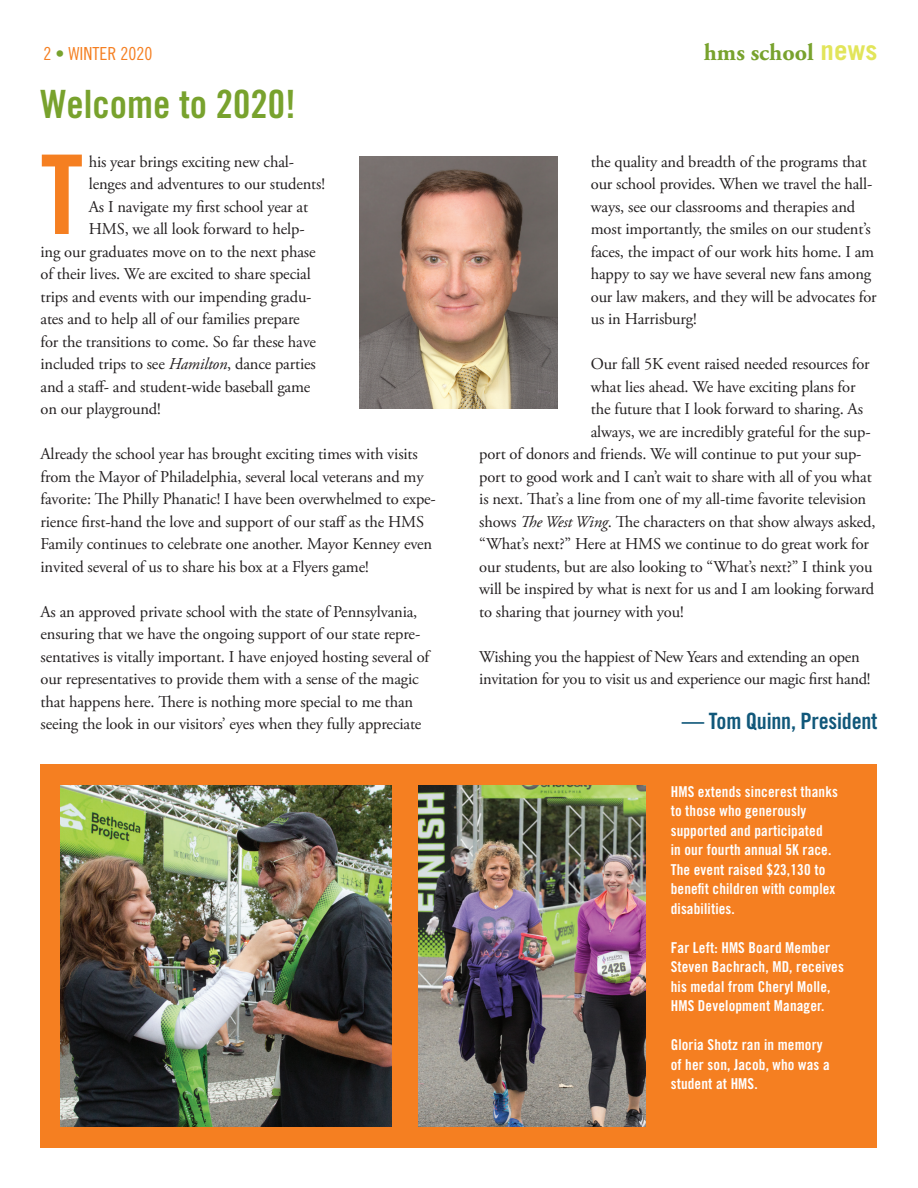
<style>
.page{position:relative;width:918px;height:1188px;background:#fff}
.page>*{position:absolute;margin:0;border:0;box-sizing:border-box;transform-origin:0 0}
.t1{font:109.95px "Trade Gothic Bold Cond Twenty";color:#f57f21}
.t2{font:39px "Trade Gothic Bold Cond Twenty";color:#78a22d}
.t3{font:700 24px "Adobe Garamond Pro";color:#78a22d}
.t4{font:22.5px "Trade Gothic Bold Cond Twenty";letter-spacing:-.01em;color:#11587a}
.t5{font:18px "Trade Gothic Cond Eighteen";color:#f57f21}
.t6{font:16.5px/22.5px "Adobe Garamond Pro";letter-spacing:-.01em;color:#231f20}
.t7{font:15px/19.5px "Trade Gothic Bold Cond Twenty";letter-spacing:.01em;color:#fff}
.s1{color:#78a22d}
.s2{font-family:"Trade Gothic";font-size:27px;color:#e2e55a}
.s3{font-style:italic}
</style>
<div class="page">
<img style="left:359px;top:156px;width:198px;height:253px">
<div style="left:40px;top:764px;width:838px;height:384px;background:#f57f21"></div>
<img style="left:60px;top:785px;width:332px;height:341px">
<img style="left:418px;top:785px;width:227px;height:341px">
<p class="t5" style="left:44px;top:43px;width:110px">2 <span class="s1">•</span> WINTER 2020</p>
<h3 class="t3" style="left:704px;top:39px;width:175px">hms school <span class="s2">news</span></h3>
<h2 class="t2" style="left:40px;top:81px;width:257px">Welcome to 2020!</h2>
<h1 class="t1" style="left:40px;top:128px;width:44px">T</h1>
<p class="t6" style="left:89px;top:151px;width:207px">his year brings exciting new chal-</p>
<p class="t6" style="left:89px;top:173px;width:238px">lenges and adventures to our students!</p>
<p class="t6" style="left:89px;top:196px;width:221px">As I navigate my first school year at</p>
<p class="t6" style="left:89px;top:218px;width:217px">HMS, we all look forward to help-</p>
<p class="t6" style="left:41px;top:241px;width:277px">ing our graduates move on to the next phase</p>
<p class="t6" style="left:41px;top:263px;width:272px">of their lives. We are excited to share special</p>
<p class="t6" style="left:41px;top:286px;width:273px">trips and events with our impending gradu-</p>
<p class="t6" style="left:41px;top:308px;width:261px">ates and to help all of our families prepare</p>
<p class="t6" style="left:41px;top:331px;width:277px">for the transitions to come. So far these have</p>
<p class="t6" style="left:41px;top:353px;width:277px">included trips to see <span class="s3">Hamilton</span>, dance parties</p>
<p class="t6" style="left:41px;top:376px;width:271px">and a staff- and student-wide baseball game</p>
<p class="t6" style="left:41px;top:398px;width:122px">on our playground!</p>
<p class="t6" style="left:41px;top:443px;width:397px">Already the school year has brought exciting times with visits from the Mayor of Philadelphia, several local veterans and my favorite: The Philly Phanatic! I have been overwhelmed to expe&shy;rience first-hand the love and support of our staff as the HMS Family continues to celebrate one another. Mayor Kenney even invited several of us to share his box at a Flyers game!</p>
<p class="t6" style="left:41px;top:601px;width:390px">As an approved private school with the state of Pennsylvania, ensuring that we have the ongoing support of our state repre&shy;sentatives is vitally important. I have enjoyed hosting several of our representatives to provide them with a sense of the magic that happens here. There is nothing more special to me than seeing the look in our visitors’ eyes when they fully appreciate</p>
<p class="t6" style="left:591px;top:151px;width:287px">the quality and breadth of the programs that our school provides. When we travel the hall&shy;ways, see our classrooms and therapies and most importantly, the smiles on our student’s faces, the impact of our work hits home. I am happy to say we have several new fans among our law makers, and they will be advocates for us in Harrisburg!</p>
<p class="t6" style="left:591px;top:353px;width:280px">Our fall 5K event raised needed resources for</p>
<p class="t6" style="left:591px;top:376px;width:266px">what lies ahead. We have exciting plans for</p>
<p class="t6" style="left:591px;top:398px;width:274px">the future that I look forward to sharing. As</p>
<p class="t6" style="left:591px;top:421px;width:281px">always, we are incredibly grateful for the sup-</p>
<p class="t6" style="left:479px;top:443px;width:384px">port of donors and friends. We will continue to put your sup-</p>
<p class="t6" style="left:479px;top:466px;width:394px">port to good work and I can’t wait to share with all of you what</p>
<p class="t6" style="left:479px;top:488px;width:388px">is next. That’s a line from one of my all-time favorite television</p>
<p class="t6" style="left:479px;top:511px;width:398px">shows <span class="s3">The West Wing</span>. The characters on that show always asked,</p>
<p class="t6" style="left:479px;top:533px;width:391px">“What’s next?” Here at HMS we continue to do great work for</p>
<p class="t6" style="left:479px;top:556px;width:395px">our students, but are also looking to “What’s next?” I think you</p>
<p class="t6" style="left:479px;top:578px;width:396px">will be inspired by what is next for us and I am looking forward</p>
<p class="t6" style="left:479px;top:601px;width:206px">to sharing that journey with you!</p>
<p class="t6" style="left:479px;top:646px;width:393px">Wishing you the happiest of New Years and extending an open invitation for you to visit us and experience our magic first hand!</p>
<h3 class="t4" style="left:682px;top:707px;width:197px">— Tom Quinn, President</h3>
<p class="t7" style="left:671px;top:781px;width:169px">HMS extends sincerest thanks to those who generously supported and participated<br>in our fourth annual 5K race.<br>The event raised $23,130 to benefit children with complex disabilities.</p>
<p class="t7" style="left:671px;top:937px;width:175px">Far Left: HMS Board Member<br>Steven Bachrach, MD, receives his medal from Cheryl Molle,<br>HMS Development Manager.</p>
<p class="t7" style="left:671px;top:1035px;width:160px">Gloria Shotz ran in memory of her son, Jacob, who was a student at HMS.</p>
</div>
